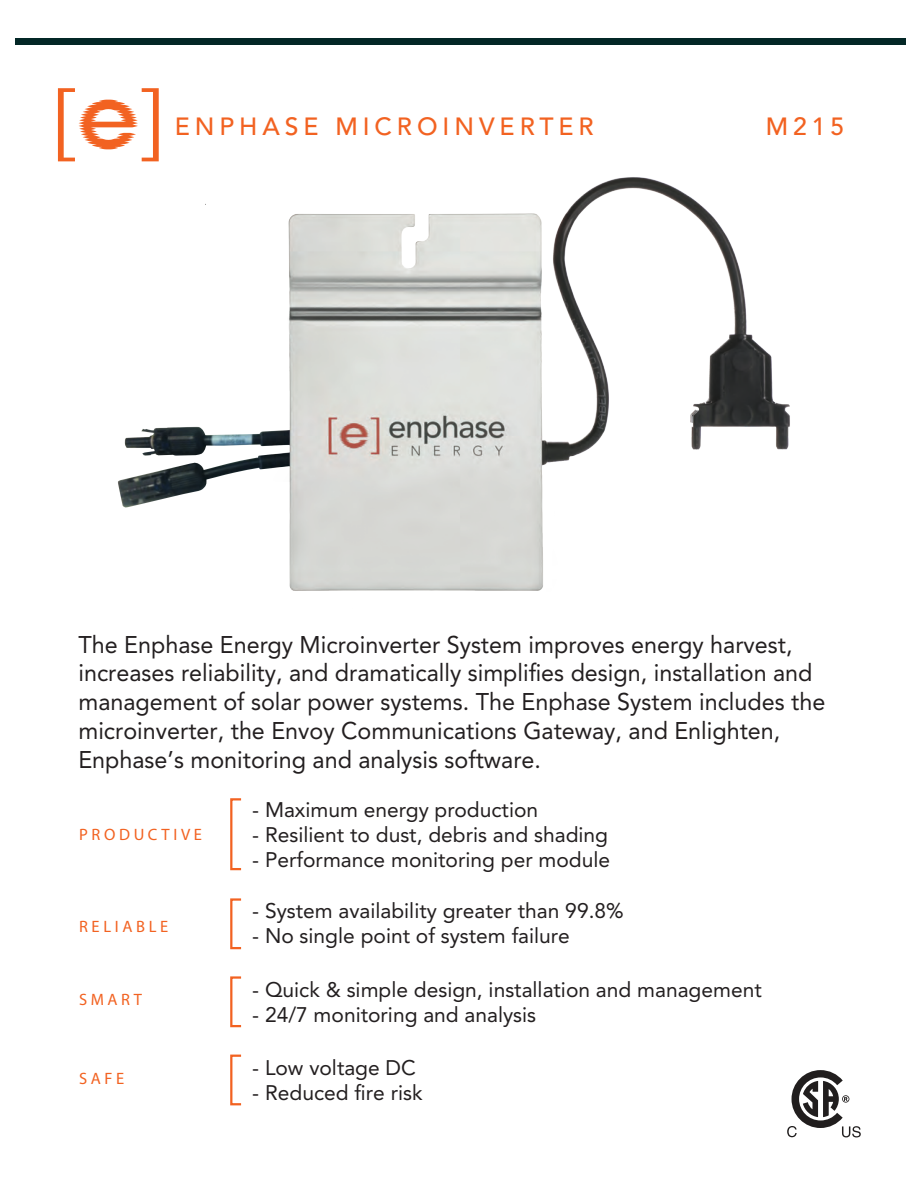
<style>
.page{position:relative;width:918px;height:1188px;background:#fff}
.page>*{position:absolute;margin:0;border:0;box-sizing:border-box;transform-origin:0 0}
.t1{font:500 24.75px "Avenir LT Std";letter-spacing:.2em;color:#f26221}
.t2{font:24px/28.8px "Avenir LT Std";color:#231f20}
.t3{font:21px "Avenir LT Std";color:#231f20}
.t4{font:16.5px "Myriad Pro";letter-spacing:.22em;color:#f26221}
</style>
<div class="page">
<div style="left:15px;top:38px;width:891px;height:7px;background:#032726"></div>
<svg style="left:787px;top:1070px;width:74px;height:67px"></svg>
<div style="left:230px;top:976px;width:12px;height:51px;border:2px solid #f26221"></div>
<div style="left:230px;top:1055px;width:12px;height:50px;border:2px solid #f26221"></div>
<div style="left:230px;top:898px;width:12px;height:51px;border:2px solid #f26221"></div>
<div style="left:230px;top:798px;width:12px;height:72px;border:2px solid #f26221"></div>
<img style="left:57px;top:88px;width:733px;height:503px">
<p class="t1" style="left:175px;top:112px;width:420px">ENPHASE MICROINVERTER</p>
<p class="t1" style="left:766px;top:112px;width:80px">M215</p>
<p class="t2" style="left:78px;top:630px;width:748px">The Enphase Energy Microinverter System improves energy harvest, increases reliability, and dramatically simplifies design, installation and management of solar power systems. The Enphase System includes the microinverter, the Envoy Communications Gateway, and Enlighten, Enphase’s monitoring and analysis software.</p>
<p class="t4" style="left:79px;top:824px;width:124px">PRODUCTIVE</p>
<p class="t4" style="left:79px;top:916px;width:91px">RELIABLE</p>
<p class="t4" style="left:79px;top:990px;width:65px">SMART</p>
<p class="t4" style="left:79px;top:1068px;width:47px">SAF E</p>
<p class="t3" style="left:252px;top:797px;width:288px">- Maximum energy production</p>
<p class="t3" style="left:252px;top:822px;width:357px">- Resilient to dust, debris and shading</p>
<p class="t3" style="left:252px;top:848px;width:359px">- Performance monitoring per module</p>
<p class="t3" style="left:252px;top:898px;width:373px">- System availability greater than 99.8%</p>
<p class="t3" style="left:252px;top:924px;width:319px">- No single point of system failure</p>
<p class="t3" style="left:252px;top:977px;width:511px">- Quick &amp; simple design, installation and management</p>
<p class="t3" style="left:252px;top:1002px;width:286px">- 24/7 monitoring and analysis</p>
<p class="t3" style="left:252px;top:1055px;width:165px">- Low voltage DC</p>
<p class="t3" style="left:252px;top:1081px;width:172px">- Reduced fire risk</p>
</div>
